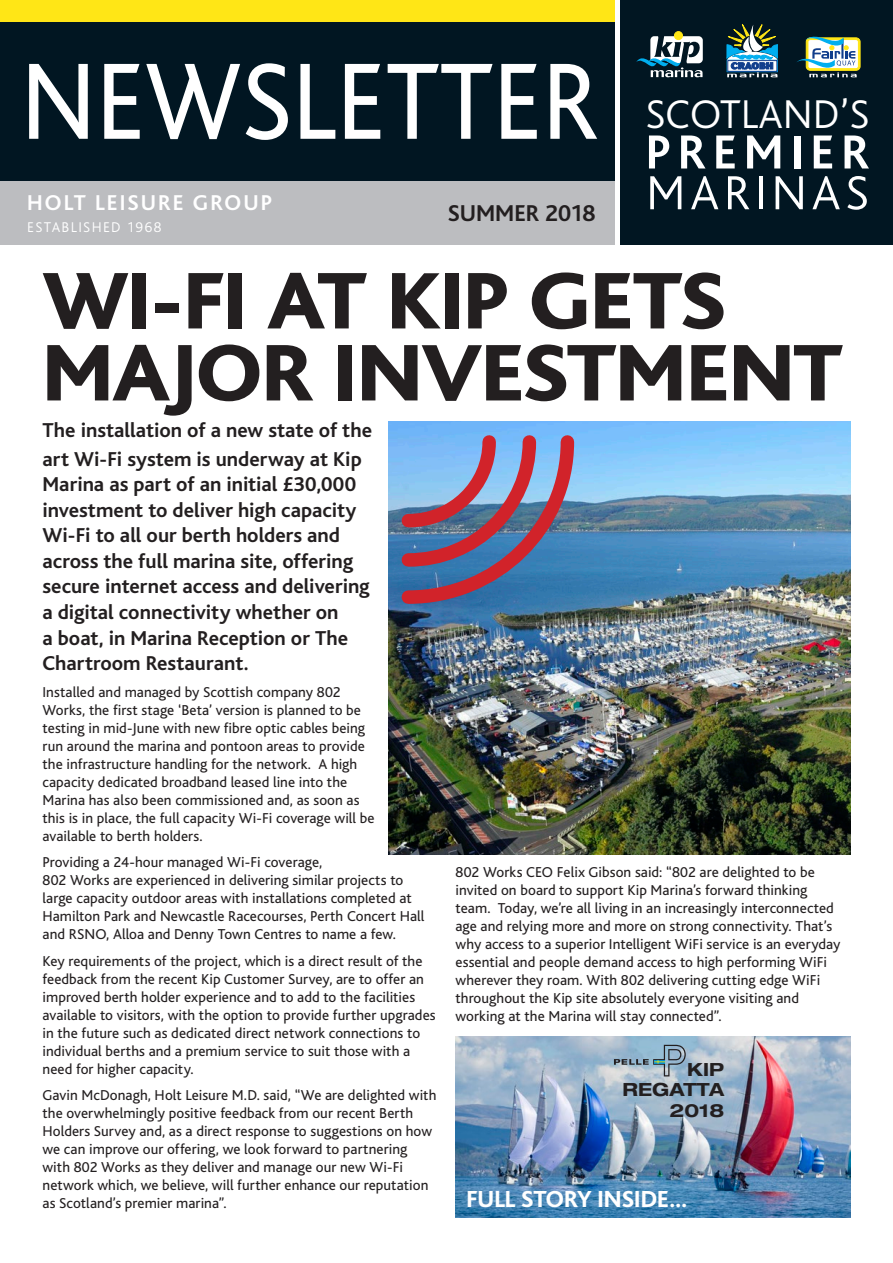
<style>
.page{position:relative;width:893px;height:1263px;background:#fff}
.page>*{position:absolute;margin:0;border:0;box-sizing:border-box;transform-origin:0 0}
.para_leader{font:113.55px "Bliss";color:#fff;scale:.92 1}
.body_copy{font:800 84px/72px "Bliss";letter-spacing:-.01em;color:#231f20;scale:1.05 1}
.t1{font:700 50.1px "Bliss";letter-spacing:.14em;color:#fff}
.t2{font:300 50.1px "Bliss";letter-spacing:.09em;color:#fff}
.t3{font:300 42px "Bliss";color:#fff}
.body_copy-2{font:800 24.3px "Bliss";color:#fff}
.date_issue_number{font:700 24px "Bliss";color:#231f20}
.t4{font:700 22.5px "Bliss";letter-spacing:.09em;color:#fff}
.body_copy-3{font:700 21px/25.5px "Bliss";color:#231f20}
.body_copy_panels_sub{font:700 expanded 18.15px "Helvetica Neue LT";color:#231f20}
.body_copy-4{font:15px/18px "Bliss";letter-spacing:.005em;color:#231f20}
.t5{font:300 14.7px "Bliss";letter-spacing:.095em;color:#fff}
</style>
<div class="page">
<img style="left:388px;top:421px;width:462px;height:434px">
<div style="left:0;top:21px;width:615px;height:161px;background:#011622"></div>
<div style="left:621px;top:0;width:272px;height:245px;background:#011622"></div>
<div style="left:674px;top:32px;width:8px;height:8px;background:#ffe616;border-radius:50%"></div>
<div style="left:674px;top:32px;width:8px;height:8px;border:1px solid #ffe616;border-radius:50%"></div>
<svg style="left:636px;top:36px;width:67px;height:41px"></svg>
<svg style="left:727px;top:24px;width:51px;height:53px"></svg>
<svg style="left:797px;top:37px;width:63px;height:40px"></svg>
<div style="left:0;top:182px;width:615px;height:63px;background:#bcbdc0"></div>
<div style="left:0;top:0;width:615px;height:21px;background:#ffe616"></div>
<img style="left:455px;top:1037px;width:395px;height:180px">
<svg style="left:395px;top:428px;width:186px;height:183px;background:#777da4"></svg>
<svg style="left:614px;top:1045px;width:72px;height:31px;background:#92abba"></svg>
<p class="para_leader" style="left:21px;top:42px;width:629px">NEWSLETTER</p>
<p class="t4" style="left:27px;top:191px;width:246px">HOLT LEISURE GROUP</p>
<p class="t5" style="left:27px;top:219px;width:136px">ESTABLISHED 1968</p>
<p class="date_issue_number" style="left:448px;top:201px;width:149px">SUMMER 2018</p>
<p class="t3" style="left:645px;top:92px;width:225px">SCOTLAND’S</p>
<p class="t1" style="left:646px;top:126px;width:225px">PREMIER</p>
<p class="t2" style="left:646px;top:166px;width:225px">MARINAS</p>
<p class="body_copy" style="left:43px;top:267px;width:764px">WI-FI AT KIP GETS<br>MAJOR INVESTMENT</p>
<p class="body_copy-3" style="left:43px;top:417px;width:331px;line-height:28.5px">The installation of a new state of the art Wi-Fi system is underway at Kip</p>
<p class="body_copy-3" style="left:43px;top:472px;width:329px">Marina as part of an initial £30,000 investment to deliver high capacity Wi-Fi to all our berth holders and across the full marina site, offering secure internet access and delivering a digital connectivity whether on<br>a boat, in Marina Reception or The Chartroom Restaurant.</p>
<p class="body_copy-4" style="left:43px;top:683px;width:334px">Installed and managed by Scottish company 802<br>Works, the first stage ‘Beta’ version is planned to be testing in mid-June with new fibre optic cables being run around the marina and pontoon areas to provide the infrastructure handling for the network. A high capacity dedicated broadband leased line into the Marina has also been commissioned and, as soon as this is in place, the full capacity Wi-Fi coverage will be available to berth holders.</p>
<p class="body_copy-4" style="left:43px;top:853px;width:383px">Providing a 24-hour managed Wi-Fi coverage,<br>802 Works are experienced in delivering similar projects to large capacity outdoor areas with installations completed at Hamilton Park and Newcastle Racecourses, Perth Concert Hall and RSNO, Alloa and Denny Town Centres to name a few.</p>
<p class="body_copy-4" style="left:43px;top:952px;width:395px">Key requirements of the project, which is a direct result of the feedback from the recent Kip Customer Survey, are to offer an improved berth holder experience and to add to the facilities available to visitors, with the option to provide further upgrades in the future such as dedicated direct network connections to individual berths and a premium service to suit those with a need for higher capacity.</p>
<p class="body_copy-4" style="left:43px;top:1086px;width:395px">Gavin McDonagh, Holt Leisure M.D. said, “We are delighted with the overwhelmingly positive feedback from our recent Berth Holders Survey and, as a direct response to suggestions on how we can improve our offering, we look forward to partnering with 802 Works as they deliver and manage our new Wi-Fi network which, we believe, will further enhance our reputation as Scotland’s premier marina”.</p>
<p class="body_copy-4" style="left:455px;top:863px;width:387px">802 Works CEO Felix Gibson said: “802 are delighted to be invited on board to support Kip Marina’s forward thinking team. Today, we’re all living in an increasingly interconnected age and relying more and more on strong connectivity. That’s why access to a superior Intelligent WiFi service is an everyday essential and people demand access to high performing WiFi wherever they roam. With 802 delivering cutting edge WiFi throughout the Kip site absolutely everyone visiting and working at the Marina will stay connected”.</p>
<p class="body_copy_panels_sub" style="left:687px;top:1058px;width:38px">KIP</p>
<p class="body_copy_panels_sub" style="left:623px;top:1078px;width:103px">REGATTA</p>
<p class="body_copy_panels_sub" style="left:670px;top:1099px;width:56px">2018</p>
<p class="body_copy-2" style="left:466px;top:1186px;width:222px">FULL STORY INSIDE…</p>
</div>
